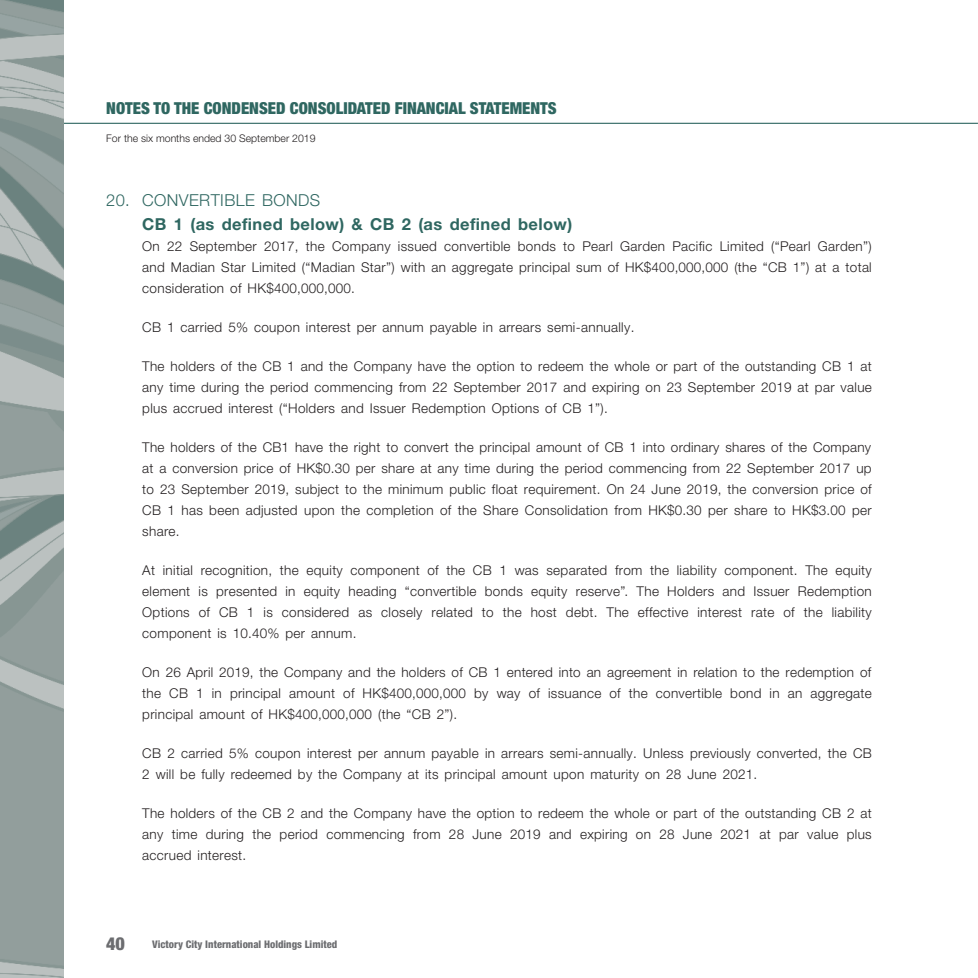
<style>
.page{position:relative;width:978px;height:978px;background:#fff}
.page>*{position:absolute;margin:0;border:0;box-sizing:border-box;transform-origin:0 0}
.t1{font:900 condensed 18px "Helvetica Neue LT Std";color:#6c6d70}
.t2{font:900 condensed 16.5px "Helvetica Neue LT Std";color:#2f6761}
._04___H2{font:700 16.5px "Helvetica Neue LT Std";letter-spacing:.025em;color:#2f6761}
._03_H1{font:300 16.5px "Helvetica Neue LT Std";letter-spacing:.025em;color:#2f6761}
._12___P2{font:300 13.5px/21px "Helvetica Neue LT Std";letter-spacing:.025em;color:#231f20;text-align:justify}
.t3{font:800 condensed 10.5px "Helvetica Neue LT Std";color:#6c6d70}
.t4{font:300 10.5px "Helvetica Neue LT Std";color:#231f20}
</style>
<div class="page">
<hr style="left:0;top:123px;width:978px;height:1px;background:#2f6761">
<img style="left:0;top:0;width:64px;height:978px">
<p class="t2" style="left:106px;top:98px;width:452px">NOTES TO THE CONDENSED CONSOLIDATED FINANCIAL STATEMENTS</p>
<p class="t4" style="left:106px;top:132px;width:211px">For the six months ended 30 September 2019</p>
<p class="_03_H1" style="left:106px;top:190px;width:215px">20. CONVERTIBLE BONDS</p>
<p class="_04___H2" style="left:142px;top:214px;width:431px">CB 1 (as defined below) &amp; CB 2 (as defined below)</p>
<p class="_12___P2" style="left:142px;top:235px;width:731px">On 22 September 2017, the Company issued convertible bonds to Pearl Garden Pacific Limited (“Pearl Garden”) and Madian Star Limited (“Madian Star”) with an aggregate principal sum of HK$400,000,000 (the “CB 1”) at a total consideration of HK$400,000,000.</p>
<p class="_12___P2" style="left:142px;top:316px;width:494px">CB 1 carried 5% coupon interest per annum payable in arrears semi-annually.</p>
<p class="_12___P2" style="left:142px;top:355px;width:731px">The holders of the CB 1 and the Company have the option to redeem the whole or part of the outstanding CB 1 at any time during the period commencing from 22 September 2017 and expiring on 23 September 2019 at par value plus accrued interest (“Holders and Issuer Redemption Options of CB 1”).</p>
<p class="_12___P2" style="left:142px;top:436px;width:731px">The holders of the CB1 have the right to convert the principal amount of CB 1 into ordinary shares of the Company at a conversion price of HK$0.30 per share at any time during the period commencing from 22 September 2017 up to 23 September 2019, subject to the minimum public float requirement. On 24 June 2019, the conversion price of CB 1 has been adjusted upon the completion of the Share Consolidation from HK$0.30 per share to HK$3.00 per share.</p>
<p class="_12___P2" style="left:142px;top:559px;width:731px">At initial recognition, the equity component of the CB 1 was separated from the liability component. The equity element is presented in equity heading “convertible bonds equity reserve”. The Holders and Issuer Redemption Options of CB 1 is considered as closely related to the host debt. The effective interest rate of the liability component is 10.40% per annum.</p>
<p class="_12___P2" style="left:142px;top:661px;width:731px">On 26 April 2019, the Company and the holders of CB 1 entered into an agreement in relation to the redemption of the CB 1 in principal amount of HK$400,000,000 by way of issuance of the convertible bond in an aggregate principal amount of HK$400,000,000 (the “CB 2”).</p>
<p class="_12___P2" style="left:142px;top:742px;width:731px">CB 2 carried 5% coupon interest per annum payable in arrears semi-annually. Unless previously converted, the CB<br>2 will be fully redeemed by the Company at its principal amount upon maturity on 28 June 2021.</p>
<p class="_12___P2" style="left:142px;top:802px;width:731px">The holders of the CB 2 and the Company have the option to redeem the whole or part of the outstanding CB 2 at any time during the period commencing from 28 June 2019 and expiring on 28 June 2021 at par value plus accrued interest.</p>
<h1 class="t1" style="left:106px;top:933px;width:20px">40</h1>
<p class="t3" style="left:152px;top:938px;width:187px">Victory City International Holdings Limited</p>
</div>
